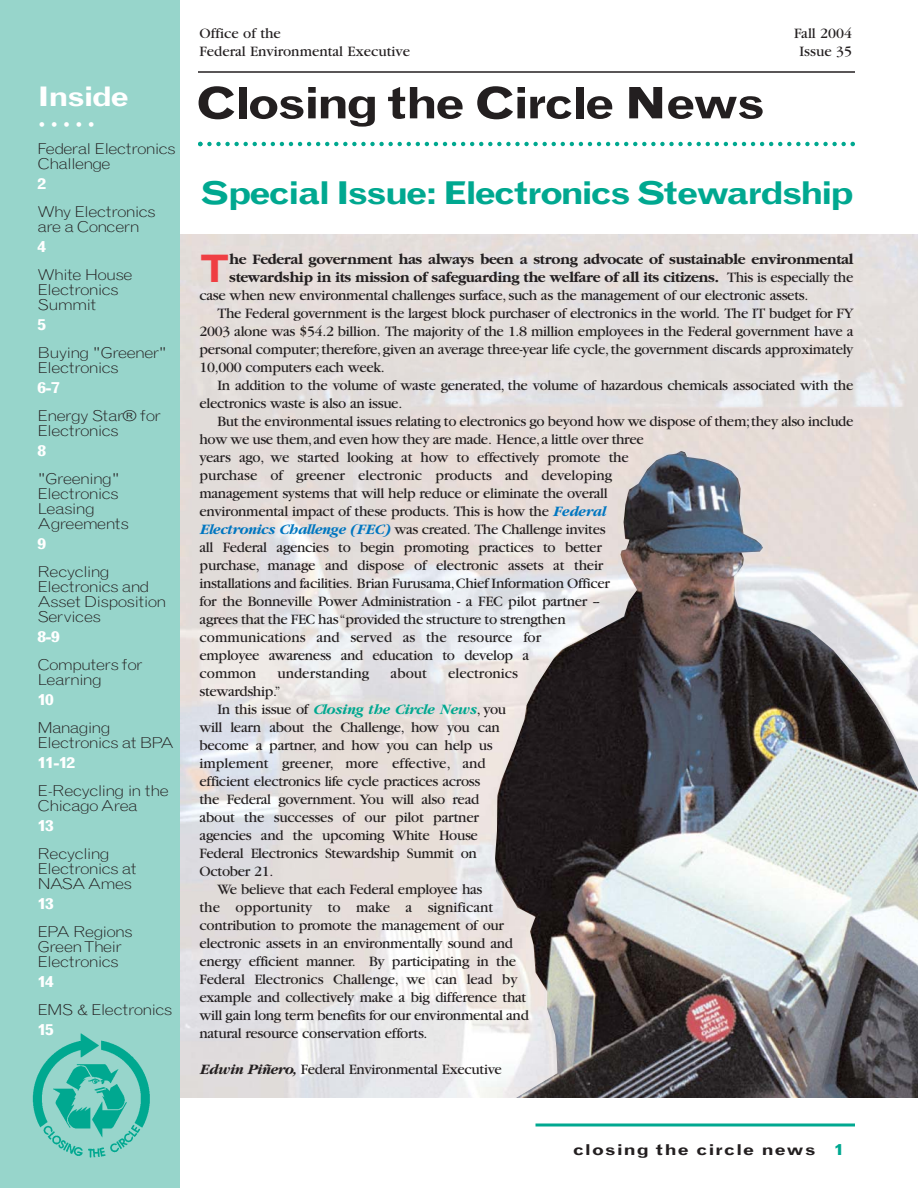
<style>
.page{position:relative;width:918px;height:1188px;background:#fff}
.page>*{position:absolute;margin:0;border:0;box-sizing:border-box;transform-origin:0 0}
.t1{font:700 43.5px "Grotesque";letter-spacing:-.055em;color:#231f20;scale:1.2 1}
.t2{font:700 37.95px "Grotesque";color:#ef3e42}
.t3{font:700 31.5px "Grotesque";letter-spacing:-.06em;color:#00a890;scale:1.2 1}
.t4{font:700 27px "Grotesque";letter-spacing:-.05em;color:#fff;scale:1.2 1}
.t5{font:18px "Garamond";color:#fff}
.t6{font:15px "Garamond";letter-spacing:-.02em;color:#231f20}
.t7{font:300 15px/15px "Grotesque";letter-spacing:-.055em;color:#231f20;scale:1.2 1}
.t8{font:15px "Garamond";color:#231f20}
.t9{font:700 15px "Garamond";letter-spacing:-.025em;color:#231f20}
.t10{font:italic 700 15px "Garamond";letter-spacing:-.025em;color:#00a890}
.t11{font:700 15px "Grotesque";letter-spacing:-.05em;color:#fff;scale:1.2 1}
.t12{font:700 15px "Grotesque";letter-spacing:.035em;color:#231f20;scale:1.3 1}
.t13{font:700 15px "Grotesque";color:#00a890;scale:1.3 1}
.s1{font-weight:400}
.s2{font-weight:700;font-style:italic;color:#0076c0}
.s3{font-weight:400;font-style:normal;color:#231f20}
.s4{font-weight:700;font-style:italic}
</style>
<div class="page">
<hr style="left:536px;top:1124px;width:319px;height:2px;background:#00a890">
<svg style="left:198px;top:142px;width:657px;height:4px"></svg>
<hr style="left:198px;top:71px;width:657px;height:2px;background:#231f20">
<div style="left:0;top:0;width:180px;height:1188px;background:#97d5cb"></div>
<img style="left:32px;top:1033px;width:118px;height:125px">
<img style="left:495px;top:451px;width:423px;height:647px">
<h3 class="t4" style="left:38px;top:87px;width:78px">Inside</h3>
<p class="t5" style="left:38px;top:118px;width:60px">• • • • •</p>
<p class="t7" style="left:38px;top:143px;width:117px">Federal Electronics<br>Challenge</p>
<p class="t11" style="left:38px;top:178px;width:9px">2</p>
<p class="t7" style="left:38px;top:206px;width:100px">Why Electronics are a Concern</p>
<p class="t11" style="left:38px;top:241px;width:9px">4</p>
<p class="t7" style="left:38px;top:269px;width:81px">White House<br>Electronics<br>Summit</p>
<p class="t11" style="left:38px;top:319px;width:9px">5</p>
<p class="t7" style="left:38px;top:347px;width:109px">Buying "Greener"<br>Electronics</p>
<p class="t11" style="left:38px;top:382px;width:20px">6-7</p>
<p class="t7" style="left:38px;top:410px;width:104px">Energy Star® for<br>Electronics</p>
<p class="t11" style="left:38px;top:445px;width:9px">8</p>
<p class="t7" style="left:38px;top:473px;width:78px">"Greening"<br>Electronics<br>Leasing<br>Agreements</p>
<p class="t11" style="left:38px;top:538px;width:9px">9</p>
<p class="t7" style="left:38px;top:566px;width:109px">Recycling<br>Electronics and<br>Asset Disposition<br>Services</p>
<p class="t11" style="left:38px;top:631px;width:20px">8-9</p>
<p class="t7" style="left:38px;top:659px;width:89px">Computers for<br>Learning</p>
<p class="t11" style="left:38px;top:694px;width:15px">10</p>
<p class="t7" style="left:38px;top:722px;width:115px">Managing<br>Electronics at BPA</p>
<p class="t11" style="left:38px;top:757px;width:33px">11-12</p>
<p class="t7" style="left:38px;top:785px;width:111px">E-Recycling in the<br>Chicago Area</p>
<p class="t11" style="left:38px;top:820px;width:15px">13</p>
<p class="t7" style="left:38px;top:848px;width:84px">Recycling<br>Electronics at<br>NASA Ames</p>
<p class="t11" style="left:38px;top:898px;width:15px">13</p>
<p class="t7" style="left:38px;top:926px;width:81px">EPA Regions<br>Green Their<br>Electronics</p>
<p class="t11" style="left:38px;top:976px;width:15px">14</p>
<p class="t7" style="left:38px;top:1004px;width:114px">EMS &amp; Electronics</p>
<p class="t11" style="left:38px;top:1024px;width:15px">15</p>
<p class="t8" style="left:200px;top:28px;width:83px">Office of the</p>
<p class="t8" style="left:794px;top:28px;width:59px">Fall 2004</p>
<p class="t8" style="left:200px;top:46px;width:212px">Federal Environmental Executive</p>
<p class="t6" style="left:800px;top:46px;width:54px">Issue 35</p>
<h1 class="t1" style="left:195px;top:87px;width:476px">Closing the Circle News</h1>
<h3 class="t3" style="left:200px;top:181px;width:547px">Special Issue: Electronics Stewardship</h3>
<h2 class="t2" style="left:200px;top:255px;width:32px">T</h2>
<p class="t9" style="left:229px;top:253px;width:626px">he Federal government has always been a strong advocate of sustainable environmental</p>
<p class="t9" style="left:229px;top:271px;width:626px">stewardship in its mission of safeguarding the welfare of all its citizens. <span class="s1">This is especially the</span></p>
<p class="t6" style="left:200px;top:290px;width:610px">case when new environmental challenges surface,such as the management of our electronic assets.</p>
<p class="t6" style="left:218px;top:308px;width:637px">The Federal government is the largest block purchaser of electronics in the world. The IT budget for FY</p>
<p class="t6" style="left:200px;top:326px;width:656px">2003 alone was $54.2 billion. The majority of the 1.8 million employees in the Federal government have a</p>
<p class="t6" style="left:200px;top:344px;width:655px">personal computer;therefore,given an average three-year life cycle,the government discards approximately</p>
<p class="t6" style="left:200px;top:362px;width:187px">10,000 computers each week.</p>
<p class="t6" style="left:218px;top:380px;width:637px">In addition to the volume of waste generated, the volume of hazardous chemicals associated with the</p>
<p class="t6" style="left:200px;top:398px;width:204px">electronics waste is also an issue.</p>
<p class="t6" style="left:218px;top:416px;width:637px">But the environmental issues relating to electronics go beyond how we dispose of them;they also include</p>
<p class="t6" style="left:200px;top:434px;width:446px">how we use them,and even how they are made. Hence,a little over three</p>
<p class="t6" style="left:200px;top:452px;width:431px">years ago, we started looking at how to effectively promote the</p>
<p class="t8" style="left:200px;top:470px;width:414px">purchase of greener electronic products and developing</p>
<p class="t6" style="left:200px;top:488px;width:410px">management systems that will help reduce or eliminate the overall</p>
<p class="t6" style="left:200px;top:506px;width:408px">environmental impact of these products. This is how the <span class="s2">Federal</span></p>
<p class="t6" style="left:199px;top:524px;width:408px"><span class="s2">Electronics Challenge (FEC)</span> was created. The Challenge invites</p>
<p class="t6" style="left:200px;top:542px;width:404px">all Federal agencies to begin promoting practices to better</p>
<p class="t6" style="left:200px;top:560px;width:405px">purchase, manage and dispose of electronic assets at their</p>
<p class="t6" style="left:200px;top:578px;width:412px">installations and facilities. Brian Furusama,Chief Information Officer</p>
<p class="t6" style="left:200px;top:596px;width:401px">for the Bonneville Power Administration - a FEC pilot partner --</p>
<p class="t6" style="left:200px;top:614px;width:368px">agrees that the FEC has “provided the structure to strengthen</p>
<p class="t8" style="left:200px;top:632px;width:343px">communications and served as the resource for</p>
<p class="t6" style="left:200px;top:650px;width:331px">employee awareness and education to develop a</p>
<p class="t6" style="left:200px;top:668px;width:58px">common</p>
<p class="t8" style="left:278px;top:668px;width:93px">understanding</p>
<p class="t6" style="left:391px;top:668px;width:38px">about</p>
<p class="t8" style="left:448px;top:668px;width:72px">electronics</p>
<p class="t6" style="left:200px;top:686px;width:83px">stewardship.”</p>
<p class="t10" style="left:218px;top:704px;width:290px"><span class="s3">In this issue of</span> Closing the Circle News<span class="s3">, you</span></p>
<p class="t6" style="left:199px;top:722px;width:302px">will learn about the Challenge, how you can</p>
<p class="t6" style="left:199px;top:740px;width:295px">become a partner, and how you can help us</p>
<p class="t8" style="left:199px;top:758px;width:288px">implement greener, more effective, and</p>
<p class="t6" style="left:199px;top:776px;width:282px">efficient electronics life cycle practices across</p>
<p class="t6" style="left:199px;top:794px;width:281px">the Federal government. You will also read</p>
<p class="t6" style="left:199px;top:812px;width:281px">about the successes of our pilot partner</p>
<p class="t6" style="left:199px;top:830px;width:280px">agencies and the upcoming White House</p>
<p class="t6" style="left:199px;top:848px;width:279px">Federal Electronics Stewardship Summit on</p>
<p class="t6" style="left:199px;top:866px;width:75px">October 21.</p>
<p class="t6" style="left:217px;top:884px;width:267px">We believe that each Federal employee has</p>
<p class="t8" style="left:199px;top:902px;width:295px">the opportunity to make a significant</p>
<p class="t6" style="left:199px;top:920px;width:306px">contribution to promote the management of our</p>
<p class="t6" style="left:199px;top:938px;width:315px">electronic assets in an environmentally sound and</p>
<p class="t6" style="left:199px;top:956px;width:318px">energy efficient manner. By participating in the</p>
<p class="t6" style="left:199px;top:974px;width:320px">Federal Electronics Challenge, we can lead by</p>
<p class="t6" style="left:199px;top:992px;width:328px">example and collectively make a big difference that</p>
<p class="t6" style="left:199px;top:1010px;width:331px">will gain long term benefits for our environmental and</p>
<p class="t6" style="left:199px;top:1028px;width:230px">natural resource conservation efforts.</p>
<p class="t6" style="left:199px;top:1064px;width:304px"><span class="s4">Edwin Piñero,</span> Federal Environmental Executive</p>
<p class="t12" style="left:573px;top:1144px;width:188px">closing the circle news</p>
<p class="t13" style="left:834px;top:1144px;width:9px">1</p>
</div>
